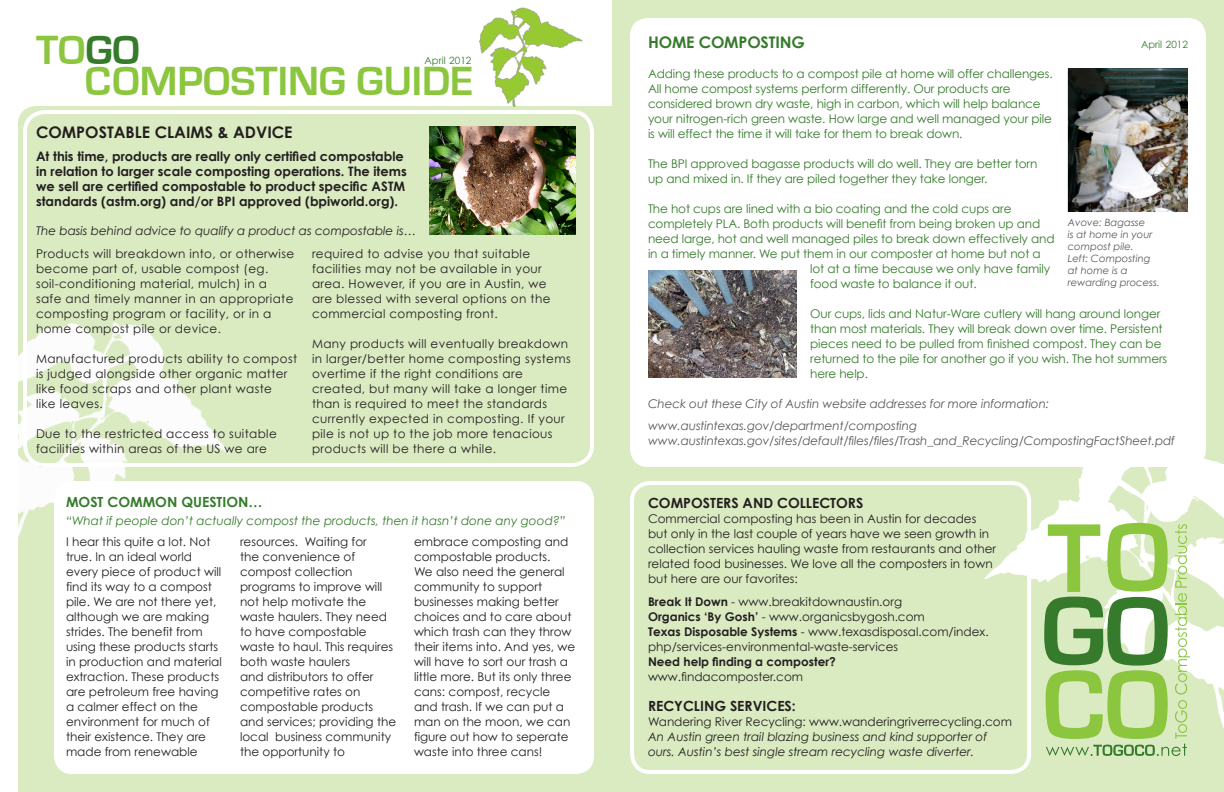
<style>
.page{position:relative;width:1224px;height:792px;background:#fff}
.page>*{position:absolute;margin:0;border:0;box-sizing:border-box;transform-origin:0 0}
.t1{font:700 42px "Eurostile";color:#8bc63e}
.t2{font:700 16px "Century Gothic";color:#231f20}
.t3{font:700 16px "Century Gothic";letter-spacing:-.01em;color:#357b2b}
.t4{font:700 14px "Century Gothic";color:#231f20}
.t5{font:700 14px "Century Gothic";color:#357b2b}
.t6{font:700 13px/15px "Century Gothic";color:#231f20}
.t7{font:12px/15px "Century Gothic";color:#231f20}
.t8{font:12px/15px "Century Gothic";letter-spacing:-.01em;color:#357b2b}
.t9{font:12px/15px "Century Gothic";letter-spacing:.03em;color:#231f20}
.t10{font:italic 12px "Century Gothic";letter-spacing:-.01em;color:#57585a}
.t11{font:italic 12px/15px "Century Gothic";color:#231f20}
.t12{font:italic 12px "Century Gothic";color:#357b2b}
.t13{font:700 12px "Century Gothic";color:#231f20}
.t14{font:italic 10px/12px "Century Gothic";color:#57585a}
.t15{font:10px "Century Gothic";color:#357b2b}
.s1{color:#357b2b}
.s2{font-weight:700}
</style>
<div class="page">
<div style="left:18px;top:106px;width:594px;height:686px;background:#daeac1"></div>
<img style="left:18px;top:293px;width:236px;height:303px">
<div style="left:23px;top:110px;width:571px;height:357px;border:4px solid #fff;border-radius:20px"></div>
<div style="left:612px;top:0;width:612px;height:792px;background:#daeac1"></div>
<img style="left:978px;top:428px;width:246px;height:324px">
<div style="left:630px;top:18px;width:576px;height:449px;background:#fff;border-radius:18px"></div>
<div style="left:54px;top:481px;width:540px;height:293px;background:#fff;border-radius:18px"></div>
<img style="left:1068px;top:68px;width:120px;height:144px">
<img style="left:648px;top:270px;width:149px;height:108px">
<div style="left:630px;top:481px;width:401px;height:293px;border:4px solid #fff;border-radius:18px"></div>
<svg style="left:1044px;top:523px;width:146px;height:233px;background:#b3d394"></svg>
<img style="left:429px;top:126px;width:147px;height:109px">
<img style="left:458px;top:7px;width:136px;height:100px">
<p class="t1" style="left:36px;top:27px;width:105px">TO<span class="s1">GO</span></p>
<p class="t1" style="left:85px;top:58px;width:390px">COMPOSTING GUIDE</p>
<p class="t15" style="left:424px;top:54px;width:48px">April 2012</p>
<p class="t2" style="left:36px;top:122px;width:258px">COMPOSTABLE CLAIMS &amp; ADVICE</p>
<p class="t6" style="left:36px;top:148px;width:372px">At this time, products are really only certified compostable in relation to larger scale composting operations. The items we sell are certified compostable to product specific ASTM standards (astm.org) and/or BPI approved (bpiworld.org).</p>
<p class="t11" style="left:36px;top:223px;width:381px">The basis behind advice to qualify a product as compostable is…</p>
<p class="t9" style="left:36px;top:246px;width:260px">Products will breakdown into, or otherwise become part of, usable compost (eg. soil-conditioning material, mulch) in a safe and timely manner in an appropriate composting program or facility, or in a home compost pile or device.</p>
<p class="t9" style="left:36px;top:351px;width:263px">Manufactured products ability to compost is judged alongside other organic matter like food scraps and other plant waste</p>
<p class="t9" style="left:36px;top:396px;width:68px">like leaves.</p>
<p class="t9" style="left:36px;top:426px;width:242px">Due to the restricted access to suitable facilities within areas of the US we are</p>
<p class="t9" style="left:312px;top:246px;width:240px">required to advise you that suitable facilities may not be available in your area. However, if you are in Austin, we are blessed with several options on the commercial composting front.</p>
<p class="t9" style="left:312px;top:336px;width:260px">Many products will eventually breakdown in larger/better home composting systems overtime if the right conditions are created, but many will take a longer time than is required to meet the standards currently expected in composting. If your pile is not up to the job more tenacious products will be there a while.</p>
<p class="t5" style="left:66px;top:493px;width:198px">MOST COMMON QUESTION…</p>
<p class="t12" style="left:66px;top:513px;width:501px">“What if people don’t actually compost the products, then it hasn’t done any good?”</p>
<p class="t7" style="left:66px;top:534px;width:157px">I hear this quite a lot. Not true. In an ideal world every piece of product will find its way to a compost pile. We are not there yet, although we are making strides. The benefit from using these products starts in production and material extraction. These products are petroleum free having a calmer effect on the environment for much of their existence. They are made from renewable</p>
<p class="t7" style="left:240px;top:534px;width:158px">resources. Waiting for<br>the convenience of compost collection programs to improve will not help motivate the waste haulers. They need to have compostable waste to haul. This requires both waste haulers<br>and distributors to offer competitive rates on compostable products and services; providing the local business community the opportunity to</p>
<p class="t7" style="left:414px;top:534px;width:163px">embrace composting and compostable products.<br>We also need the general community to support businesses making better choices and to care about which trash can they throw their items into. And yes, we will have to sort our trash a little more. But its only three cans: compost, recycle and trash. If we can put a man on the moon, we can figure out how to seperate waste into three cans!</p>
<p class="t3" style="left:648px;top:32px;width:158px">HOME COMPOSTING</p>
<p class="t8" style="left:648px;top:66px;width:406px">Adding these products to a compost pile at home will offer challenges.<br>All home compost systems perform differently. Our products are considered brown dry waste, high in carbon, which will help balance your nitrogen-rich green waste. How large and well managed your pile is will effect the time it will take for them to break down.</p>
<p class="t8" style="left:648px;top:156px;width:391px">The BPI approved bagasse products will do well. They are better torn up and mixed in. If they are piled together they take longer.</p>
<p class="t8" style="left:648px;top:201px;width:365px">The hot cups are lined with a bio coating and the cold cups are</p>
<p class="t8" style="left:648px;top:216px;width:394px">completely PLA. Both products will benefit from being broken up and</p>
<p class="t8" style="left:648px;top:231px;width:408px">need large, hot and well managed piles to break down effectively and</p>
<p class="t8" style="left:648px;top:246px;width:394px">in a timely manner. We put them in our composter at home but not a</p>
<p class="t8" style="left:810px;top:261px;width:241px">lot at a time because we only have family</p>
<p class="t8" style="left:810px;top:276px;width:168px">food waste to balance it out.</p>
<p class="t8" style="left:810px;top:306px;width:358px">Our cups, lids and Natur-Ware cutlery will hang around longer than most materials. They will break down over time. Persistent pieces need to be pulled from finished compost. They can be returned to the pile for another go if you wish. The hot summers here help.</p>
<p class="t10" style="left:648px;top:396px;width:403px">Check out these City of Austin website addresses for more information:</p>
<p class="t10" style="left:648px;top:418px;width:271px">www.austintexas.gov/department/composting</p>
<p class="t10" style="left:648px;top:433px;width:529px">www.austintexas.gov/sites/default/files/files/Trash_and_Recycling/CompostingFactSheet.pdf</p>
<p class="t15" style="left:1141px;top:38px;width:48px">April 2012</p>
<p class="t14" style="left:1068px;top:216px;width:93px">Avove: Bagasse<br>is at home in your compost pile.<br>Left: Composting at home is a rewarding process.</p>
<p class="t4" style="left:648px;top:494px;width:217px">COMPOSTERS AND COLLECTORS</p>
<p class="t7" style="left:648px;top:510px;width:350px">Commercial composting has been in Austin for decades but only in the last couple of years have we seen growth in collection services hauling waste from restaurants and other related food businesses. We love all the composters in town but here are our favorites:</p>
<p class="t7" style="left:648px;top:594px;width:256px"><span class="s2">Break It Down</span> - www.breakitdownaustin.org</p>
<p class="t7" style="left:648px;top:609px;width:278px"><span class="s2">Organics ‘By Gosh’</span> - www.organicsbygosh.com</p>
<p class="t7" style="left:648px;top:624px;width:342px"><span class="s2">Texas Disposable Systems</span> - www.texasdisposal.com/index. php/services-environmental-waste-services</p>
<p class="t13" style="left:648px;top:654px;width:189px">Need help finding a composter?</p>
<p class="t7" style="left:648px;top:669px;width:157px">www.findacomposter.com</p>
<p class="t4" style="left:648px;top:697px;width:149px">RECYCLING SERVICES:</p>
<p class="t7" style="left:648px;top:714px;width:366px">Wandering River Recycling: www.wanderingriverrecycling.com</p>
<p class="t11" style="left:648px;top:729px;width:341px">An Austin green trail blazing business and kind supporter of ours. Austin’s best single stream recycling waste diverter.</p>
</div>
